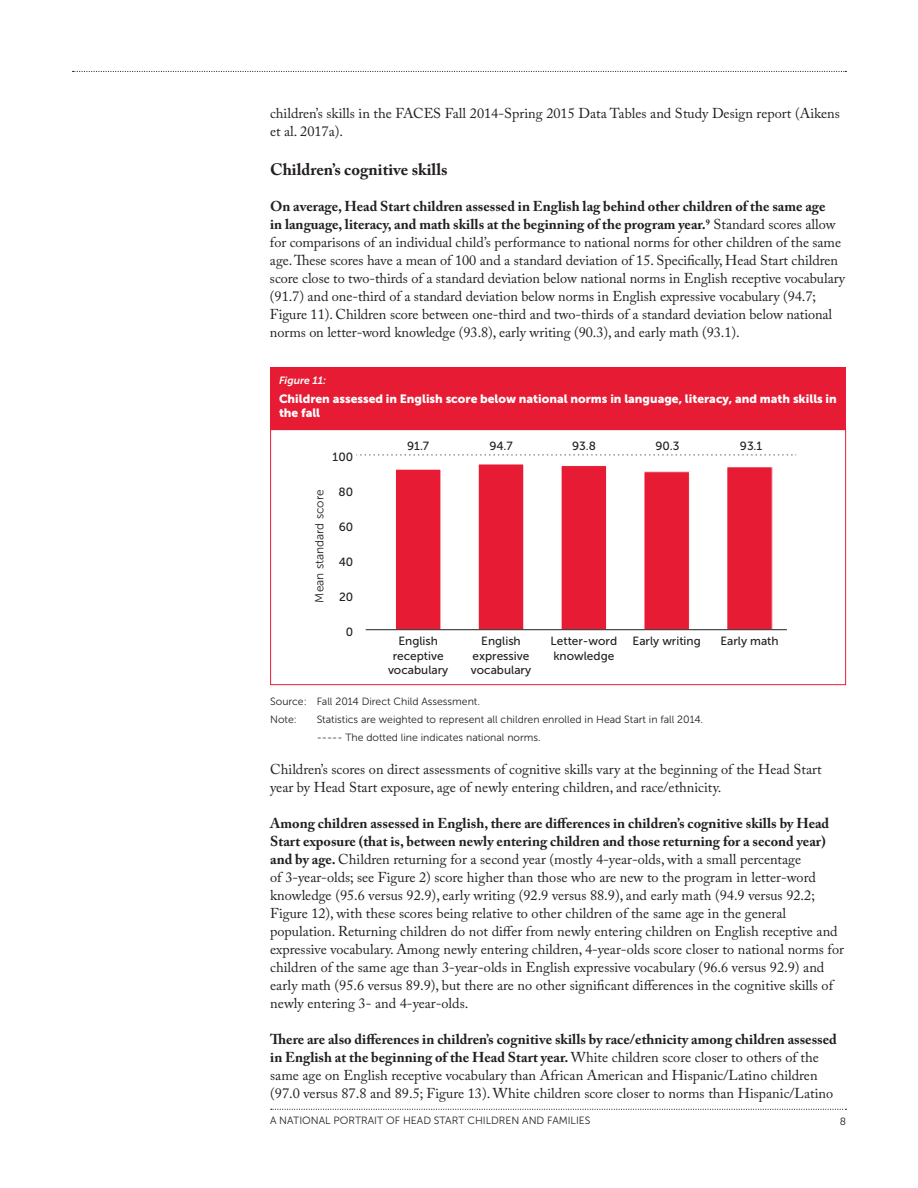
<style>
.page{position:relative;width:918px;height:1188px;background:#fff}
.page>*{position:absolute;margin:0;border:0;box-sizing:border-box;transform-origin:0 0}
.t1{font:700 16.5px "Adobe Caslon Pro";color:#231f20}
.t2{font:14.25px/18px "Adobe Caslon Pro";color:#231f20}
.t3{font:12px/13.5px "Museo Sans 900";color:#fff}
.t4{font:11.85px/14.2px "Museo Sans 500";color:#231f20;text-align:center}
.t5{font:11.85px "Museo Sans 300";color:#231f20}
.t6{font:10.5px "Museo Sans 300";color:#231f20}
.t7{font:italic 10.5px "Museo Sans 700";color:#fff}
.s1{font-weight:700}
</style>
<div class="page">
<svg style="left:271px;top:1109px;width:575px;height:1px"></svg>
<svg style="left:73px;top:71px;width:773px;height:1px"></svg>
<div style="left:270px;top:367px;width:576px;height:62px;background:#e71c34"></div>
<div style="left:270px;top:429px;width:576px;height:256px;border:1px solid #e71c34"></div>
<div style="left:727px;top:467px;width:45px;height:163px;background:#e71c34"></div>
<div style="left:726px;top:466px;width:47px;height:164px;border:1px solid #fff"></div>
<div style="left:644px;top:472px;width:45px;height:158px;background:#e71c34"></div>
<div style="left:644px;top:471px;width:46px;height:159px;border:1px solid #fff"></div>
<div style="left:561px;top:466px;width:46px;height:164px;background:#e71c34"></div>
<div style="left:561px;top:465px;width:46px;height:165px;border:1px solid #fff"></div>
<div style="left:478px;top:464px;width:46px;height:166px;background:#e71c34"></div>
<div style="left:478px;top:464px;width:46px;height:166px;border:1px solid #fff"></div>
<div style="left:395px;top:469px;width:46px;height:161px;background:#e71c34"></div>
<div style="left:395px;top:469px;width:46px;height:161px;border:1px solid #fff"></div>
<hr style="left:366px;top:629px;width:421px;height:1px;background:#231f20">
<svg style="left:356px;top:454px;width:440px;height:2px"></svg>
<p class="t2" style="left:270px;top:105px;width:571px">children’s skills in the FACES Fall 2014-Spring 2015 Data Tables and Study Design report (Aikens et al. 2017a).</p>
<p class="t1" style="left:270px;top:160px;width:179px">Children’s cognitive skills</p>
<p class="t2" style="left:270px;top:198px;width:577px"><span class="s1">On average, Head Start children assessed in English lag behind other children of the same age<br>in language, literacy, and math skills at the beginning of the program year.</span><sup>9</sup> Standard scores allow for comparisons of an individual child’s performance to national norms for other children of the same age. These scores have a mean of 100 and a standard deviation of 15. Specifically, Head Start children score close to two-thirds of a standard deviation below national norms in English receptive vocabulary (91.7) and one-third of a standard deviation below norms in English expressive vocabulary (94.7; Figure 11). Children score between one-third and two-thirds of a standard deviation below national norms on letter-word knowledge (93.8), early writing (90.3), and early math (93.1).</p>
<p class="t7" style="left:279px;top:374px;width:49px">Figure 11:</p>
<p class="t3" style="left:279px;top:392px;width:559px">Children assessed in English score below national norms in language, literacy, and math skills in the fall</p>
<p class="t4" style="left:333px;top:450px;width:22px">100</p>
<p class="t5" style="left:313px;top:603px;width:114px;rotate:-90deg">Mean standard score</p>
<p class="t4" style="left:339px;top:485px;width:16px">80</p>
<p class="t4" style="left:339px;top:520px;width:16px">60</p>
<p class="t4" style="left:339px;top:555px;width:16px">40</p>
<p class="t4" style="left:339px;top:590px;width:16px">20</p>
<p class="t4" style="left:346px;top:625px;width:9px">0</p>
<p class="t4" style="left:407px;top:439px;width:24px">91.7</p>
<p class="t4" style="left:489px;top:439px;width:25px">94.7</p>
<p class="t4" style="left:572px;top:439px;width:25px">93.8</p>
<p class="t4" style="left:655px;top:439px;width:26px">90.3</p>
<p class="t4" style="left:740px;top:439px;width:24px">93.1</p>
<p class="t4" style="left:388px;top:634px;width:62px">English receptive vocabulary</p>
<p class="t4" style="left:471px;top:634px;width:62px">English expressive vocabulary</p>
<p class="t4" style="left:551px;top:634px;width:68px;text-align:left">Letter-word knowledge</p>
<p class="t4" style="left:633px;top:634px;width:70px">Early writing</p>
<p class="t4" style="left:720px;top:634px;width:60px">Early math</p>
<p class="t6" style="left:270px;top:696px;width:211px">Source: Fall 2014 Direct Child Assessment.</p>
<p class="t6" style="left:270px;top:714px;width:28px">Note:</p>
<p class="t6" style="left:317px;top:714px;width:388px">Statistics are weighted to represent all children enrolled in Head Start in fall 2014.</p>
<p class="t6" style="left:317px;top:732px;width:226px">----- The dotted line indicates national norms.</p>
<p class="t2" style="left:270px;top:760px;width:553px">Children’s scores on direct assessments of cognitive skills vary at the beginning of the Head Start year by Head Start exposure, age of newly entering children, and race/ethnicity.</p>
<p class="t2" style="left:270px;top:814px;width:575px"><span class="s1">Among children assessed in English, there are differences in children’s cognitive skills by Head Start exposure (that is, between newly entering children and those returning for a second year) and by age.</span> Children returning for a second year (mostly 4-year-olds, with a small percentage<br>of 3-year-olds; see Figure 2) score higher than those who are new to the program in letter-word knowledge (95.6 versus 92.9), early writing (92.9 versus 88.9), and early math (94.9 versus 92.2; Figure 12), with these scores being relative to other children of the same age in the general population. Returning children do not differ from newly entering children on English receptive and expressive vocabulary. Among newly entering children, 4-year-olds score closer to national norms for children of the same age than 3-year-olds in English expressive vocabulary (96.6 versus 92.9) and early math (95.6 versus 89.9), but there are no other significant differences in the cognitive skills of newly entering 3- and 4-year-olds.</p>
<p class="t2" style="left:270px;top:1030px;width:568px"><span class="s1">There are also differences in children’s cognitive skills by race/ethnicity among children assessed in English at the beginning of the Head Start year.</span> White children score closer to others of the same age on English receptive vocabulary than African American and Hispanic/Latino children (97.0 versus 87.8 and 89.5; Figure 13). White children score closer to norms than Hispanic/Latino</p>
<p class="t6" style="left:270px;top:1115px;width:322px">A NATIONAL PORTRAIT OF HEAD START CHILDREN AND FAMILIES</p>
<p class="t6" style="left:840px;top:1116px;width:8px">8</p>
</div>
